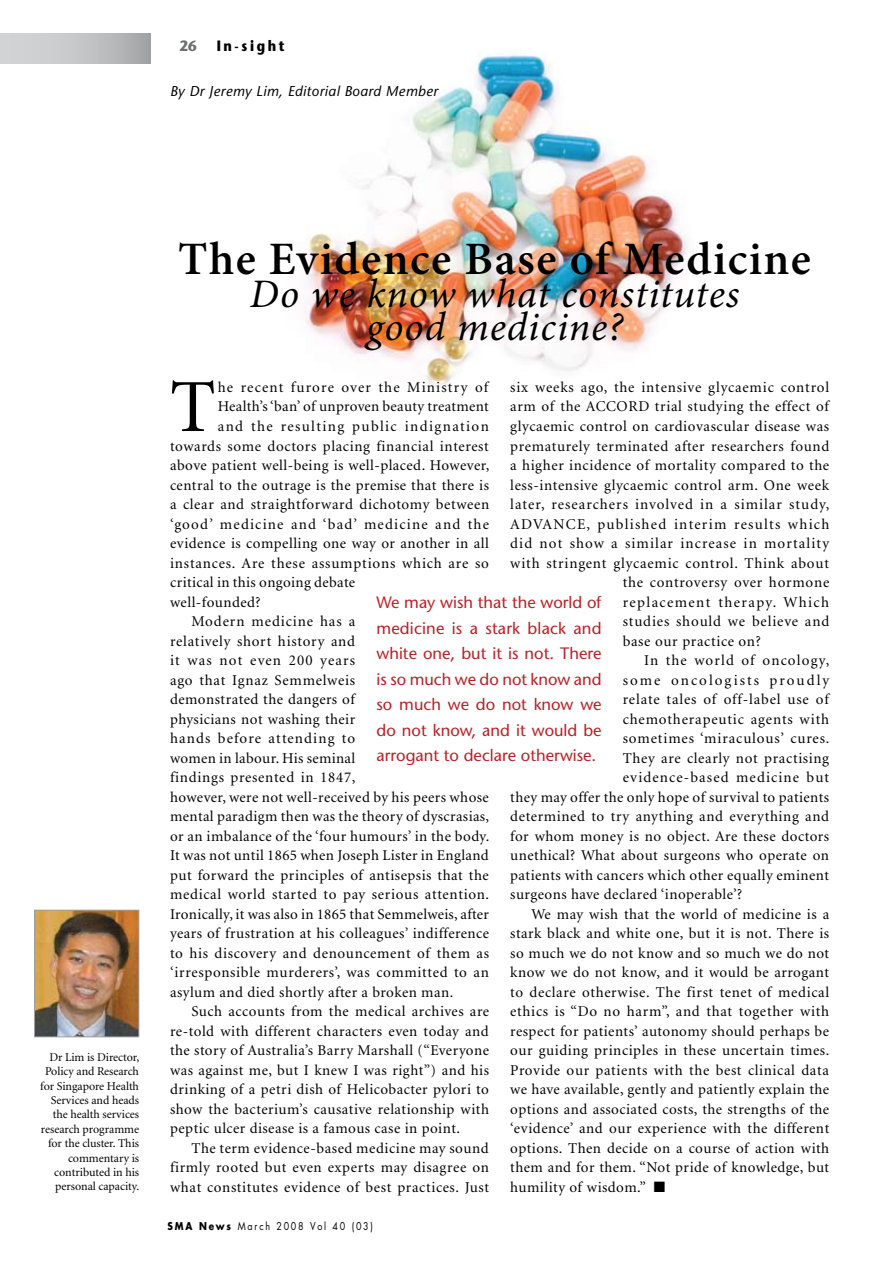
<style>
.page{position:relative;width:893px;height:1263px;background:#fff}
.page>*{position:absolute;margin:0;border:0;box-sizing:border-box;transform-origin:0 0}
.t1{font:75px "Minion";color:#000}
.t2{font:600 46.5px "Minion Pro";letter-spacing:.03em;color:#000}
.t3{font:italic 40.5px/33px "Minion Pro";letter-spacing:.025em;color:#000;text-align:center}
.t4{font:16.5px/25.5px "Stone Sans";color:#ba2025;text-align:justify}
.t5{font:15px "Minion";letter-spacing:.035em;color:#000}
.t6{font:15px "Minion";letter-spacing:.055em;color:#000}
.t7{font:15px "Minion";letter-spacing:.08em;color:#000}
.t8{font:15px "Minion";letter-spacing:.07em;color:#000}
.t9{font:15px "Minion";letter-spacing:.075em;color:#000}
.t10{font:15px "Minion";letter-spacing:.085em;color:#000}
.t11{font:15px "Minion";letter-spacing:.09em;color:#000}
.t12{font:15px "Minion";letter-spacing:.095em;color:#000}
.t13{font:15px "Minion";letter-spacing:.135em;color:#000}
.t14{font:15px "Minion";letter-spacing:.06em;color:#000}
.t15{font:700 15px "Stone Sans";letter-spacing:.2em;color:#000;scale:.85 1}
.t16{font:700 15px "Stone Sans";color:#6d6f71;scale:.9 1}
.t17{font:italic 14.25px "Stone Sans";letter-spacing:.03em;color:#000}
.t18{font:12px/14.4px "Minion";letter-spacing:-.005em;color:#000;text-align:right}
.t19{font:10.5px "Futura";letter-spacing:.2em;color:#000;scale:.85 1}
.s1{font-weight:700}
</style>
<div class="page">
<img style="left:305px;top:54px;width:382px;height:333px">
<img style="left:36px;top:912px;width:101px;height:123px">
<div style="left:34px;top:910px;width:105px;height:127px;border:1px solid #9d9fa2"></div>
<div style="left:0;top:34px;width:151px;height:29px;background:linear-gradient(to right,#dadcdd,#a8aaad)"></div>
<p class="t16" style="left:180px;top:37px;width:20px">26</p>
<p class="t15" style="left:217px;top:37px;width:81px">In-sight</p>
<p class="t17" style="left:170px;top:82px;width:269px">By Dr Jeremy Lim, Editorial Board Member</p>
<p class="t18" style="left:40px;top:1050px;width:101px">Dr Lim is Director,<br>Policy and Research for Singapore Health<br>Services and heads the health services research programme for the cluster. This commentary is contributed in his personal capacity.</p>
<h2 class="t2" style="left:178px;top:232px;width:634px">The Evidence Base of Medicine</h2>
<h3 class="t3" style="left:250px;top:279px;width:491px">Do we know what constitutes good medicine?</h3>
<h1 class="t1" style="left:170px;top:370px;width:47px">T</h1>
<p class="t7" style="left:218px;top:380px;width:272px">he recent furore over the Ministry of</p>
<p class="t6" style="left:510px;top:380px;width:321px">six weeks ago, the intensive glycaemic control</p>
<p class="t5" style="left:510px;top:399px;width:320px">arm of the ACCORD trial studying the effect of</p>
<p class="t5" style="left:510px;top:419px;width:320px">glycaemic control on cardiovascular disease was</p>
<p class="t5" style="left:510px;top:438px;width:320px">prematurely terminated after researchers found</p>
<p class="t5" style="left:510px;top:458px;width:320px">a higher incidence of mortality compared to the</p>
<p class="t5" style="left:510px;top:477px;width:320px">less-intensive glycaemic control arm. One week</p>
<p class="t8" style="left:510px;top:497px;width:321px">later, researchers involved in a similar study,</p>
<p class="t10" style="left:510px;top:516px;width:321px">ADVANCE, published interim results which</p>
<p class="t8" style="left:510px;top:536px;width:320px">did not show a similar increase in mortality</p>
<p class="t6" style="left:510px;top:555px;width:320px">with stringent glycaemic control. Think about</p>
<p class="t5" style="left:623px;top:575px;width:208px">the controversy over hormone</p>
<p class="t12" style="left:623px;top:594px;width:208px">replacement therapy. Which</p>
<p class="t6" style="left:623px;top:614px;width:208px">studies should we believe and</p>
<p class="t5" style="left:623px;top:633px;width:140px">base our practice on?</p>
<p class="t9" style="left:644px;top:653px;width:187px">In the world of oncology,</p>
<p class="t13" style="left:623px;top:672px;width:208px">some oncologists proudly</p>
<p class="t6" style="left:623px;top:692px;width:207px">relate tales of off-label use of</p>
<p class="t6" style="left:623px;top:711px;width:208px">chemotherapeutic agents with</p>
<p class="t6" style="left:623px;top:731px;width:208px">sometimes ‘miraculous’ cures.</p>
<p class="t5" style="left:623px;top:750px;width:208px">They are clearly not practising</p>
<p class="t9" style="left:623px;top:770px;width:208px">evidence-based medicine but</p>
<p class="t5" style="left:510px;top:789px;width:320px">they may offer the only hope of survival to patients</p>
<p class="t5" style="left:510px;top:809px;width:320px">determined to try anything and everything and</p>
<p class="t5" style="left:510px;top:828px;width:320px">for whom money is no object. Are these doctors</p>
<p class="t5" style="left:510px;top:848px;width:320px">unethical? What about surgeons who operate on</p>
<p class="t5" style="left:510px;top:867px;width:320px">patients with cancers which other equally eminent</p>
<p class="t5" style="left:510px;top:887px;width:234px">surgeons have declared ‘inoperable’?</p>
<p class="t5" style="left:531px;top:906px;width:299px">We may wish that the world of medicine is a</p>
<p class="t5" style="left:510px;top:926px;width:320px">stark black and white one, but it is not. There is</p>
<p class="t5" style="left:510px;top:945px;width:320px">so much we do not know and so much we do not</p>
<p class="t5" style="left:510px;top:965px;width:320px">know we do not know, and it would be arrogant</p>
<p class="t5" style="left:510px;top:984px;width:320px">to declare otherwise. The first tenet of medical</p>
<p class="t5" style="left:510px;top:1004px;width:320px">ethics is “Do no harm”, and that together with</p>
<p class="t5" style="left:510px;top:1023px;width:320px">respect for patients’ autonomy should perhaps be</p>
<p class="t5" style="left:510px;top:1043px;width:321px">our guiding principles in these uncertain times.</p>
<p class="t5" style="left:510px;top:1062px;width:320px">Provide our patients with the best clinical data</p>
<p class="t5" style="left:510px;top:1082px;width:320px">we have available, gently and patiently explain the</p>
<p class="t5" style="left:510px;top:1101px;width:320px">options and associated costs, the strengths of the</p>
<p class="t5" style="left:510px;top:1121px;width:321px">‘evidence’ and our experience with the different</p>
<p class="t5" style="left:510px;top:1140px;width:320px">options. Then decide on a course of action with</p>
<p class="t5" style="left:510px;top:1160px;width:320px">them and for them. “Not pride of knowledge, but</p>
<p class="t5" style="left:510px;top:1179px;width:156px">humility of wisdom.” ■</p>
<p class="t5" style="left:218px;top:399px;width:273px">Health’s ‘ban’ of unproven beauty treatment</p>
<p class="t11" style="left:218px;top:419px;width:273px">and the resulting public indignation</p>
<p class="t5" style="left:170px;top:438px;width:320px">towards some doctors placing financial interest</p>
<p class="t5" style="left:170px;top:458px;width:321px">above patient well-being is well-placed. However,</p>
<p class="t5" style="left:170px;top:477px;width:320px">central to the outrage is the premise that there is</p>
<p class="t5" style="left:170px;top:497px;width:321px">a clear and straightforward dichotomy between</p>
<p class="t7" style="left:170px;top:516px;width:321px">‘good’ medicine and ‘bad’ medicine and the</p>
<p class="t5" style="left:170px;top:536px;width:320px">evidence is compelling one way or another in all</p>
<p class="t6" style="left:170px;top:555px;width:320px">instances. Are these assumptions which are so</p>
<p class="t5" style="left:170px;top:575px;width:187px">critical in this ongoing debate</p>
<p class="t5" style="left:170px;top:594px;width:92px">well-founded?</p>
<p class="t14" style="left:191px;top:614px;width:165px">Modern medicine has a</p>
<p class="t5" style="left:170px;top:633px;width:187px">relatively short history and</p>
<p class="t7" style="left:170px;top:653px;width:187px">it was not even 200 years</p>
<p class="t5" style="left:170px;top:672px;width:187px">ago that Ignaz Semmelweis</p>
<p class="t5" style="left:170px;top:692px;width:186px">demonstrated the dangers of</p>
<p class="t5" style="left:170px;top:711px;width:187px">physicians not washing their</p>
<p class="t9" style="left:170px;top:731px;width:187px">hands before attending to</p>
<p class="t5" style="left:170px;top:750px;width:187px">women in labour. His seminal</p>
<p class="t5" style="left:170px;top:770px;width:187px">findings presented in 1847,</p>
<p class="t5" style="left:170px;top:789px;width:320px">however, were not well-received by his peers whose</p>
<p class="t5" style="left:170px;top:809px;width:321px">mental paradigm then was the theory of dyscrasias,</p>
<p class="t5" style="left:170px;top:828px;width:321px">or an imbalance of the ‘four humours’ in the body.</p>
<p class="t5" style="left:170px;top:848px;width:320px">It was not until 1865 when Joseph Lister in England</p>
<p class="t5" style="left:170px;top:867px;width:320px">put forward the principles of antisepsis that the</p>
<p class="t5" style="left:170px;top:887px;width:321px">medical world started to pay serious attention.</p>
<p class="t5" style="left:170px;top:906px;width:320px">Ironically, it was also in 1865 that Semmelweis, after</p>
<p class="t5" style="left:170px;top:926px;width:320px">years of frustration at his colleagues’ indifference</p>
<p class="t5" style="left:170px;top:945px;width:321px">to his discovery and denouncement of them as</p>
<p class="t5" style="left:170px;top:965px;width:320px">‘irresponsible murderers’, was committed to an</p>
<p class="t5" style="left:170px;top:984px;width:285px">asylum and died shortly after a broken man.</p>
<p class="t5" style="left:191px;top:1004px;width:299px">Such accounts from the medical archives are</p>
<p class="t5" style="left:170px;top:1023px;width:320px">re-told with different characters even today and</p>
<p class="t5" style="left:170px;top:1043px;width:320px">the story of Australia’s Barry Marshall (“Everyone</p>
<p class="t5" style="left:170px;top:1062px;width:320px">was against me, but I knew I was right”) and his</p>
<p class="t5" style="left:170px;top:1082px;width:320px">drinking of a petri dish of Helicobacter pylori to</p>
<p class="t5" style="left:170px;top:1101px;width:320px">show the bacterium’s causative relationship with</p>
<p class="t5" style="left:170px;top:1121px;width:291px">peptic ulcer disease is a famous case in point.</p>
<p class="t5" style="left:191px;top:1140px;width:299px">The term evidence-based medicine may sound</p>
<p class="t5" style="left:170px;top:1160px;width:320px">firmly rooted but even experts may disagree on</p>
<p class="t5" style="left:170px;top:1179px;width:320px">what constitutes evidence of best practices. Just</p>
<p class="t4" style="left:376px;top:590px;width:227px">We may wish that the world of medicine is a stark black and white one, but it is not. There is so much we do not know and so much we do not know we do not know, and it would be arrogant to declare otherwise.</p>
<p class="t19" style="left:168px;top:1219px;width:243px"><span class="s1">SMA News</span> March 2008 Vol 40 (03)</p>
</div>
